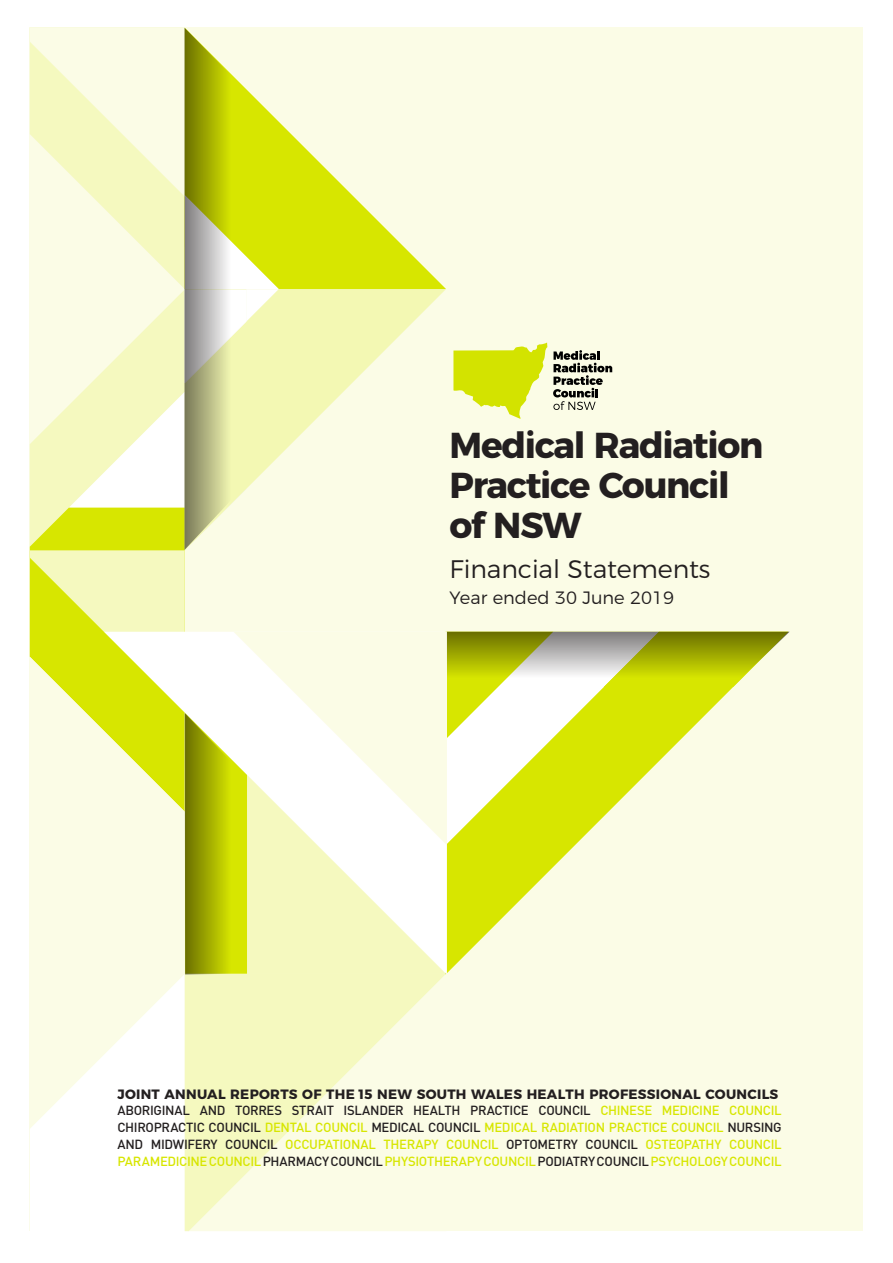
<style>
.page{position:relative;width:893px;height:1263px;background:#fff}
.page>*{position:absolute;margin:0;border:0;box-sizing:border-box;transform-origin:0 0}
.t1{font:700 36px/40.2px "Montserrat";letter-spacing:-.035em;color:#231f20}
.t2{font:300 25.35px "Montserrat";letter-spacing:-.005em;color:#231f20}
.t3{font:300 17.85px "Montserrat";color:#231f20}
.t4{font:700 13.5px "Montserrat";letter-spacing:.02em;color:#231f20}
.t5{font:500 13.05px/17px "DIN";letter-spacing:-.025em;color:#d7e600;text-align:justify}
.s1{color:#231f20}
</style>
<div class="page">
<div style="left:30px;top:28px;width:833px;height:1203px;background:#fbfce6"></div>
<svg style="left:279px;top:289px;width:167px;height:167px"></svg>
<svg style="left:279px;top:122px;width:167px;height:167px"></svg>
<svg style="left:279px;top:974px;width:167px;height:167px"></svg>
<svg style="left:447px;top:739px;width:234px;height:234px"></svg>
<svg style="left:447px;top:739px;width:212px;height:106px;fill:#d7e600"></svg>
<svg style="left:279px;top:845px;width:167px;height:129px;background:#f8fbd7"></svg>
<svg style="left:279px;top:678px;width:167px;height:167px"></svg>
<svg style="left:447px;top:632px;width:342px;height:107px"></svg>
<svg style="left:30px;top:28px;width:249px;height:1203px"></svg>
<svg style="left:453px;top:342px;width:94px;height:77px"></svg>
<svg style="left:553px;top:350px;width:59px;height:60px"></svg>
<p class="t1" style="left:450px;top:422px;width:315px">Medical Radiation<br>Practice Council of NSW</p>
<p class="t2" style="left:450px;top:549px;width:262px">Financial Statements</p>
<p class="t3" style="left:450px;top:583px;width:226px">Year ended 30 June 2019</p>
<p class="t4" style="left:117px;top:1083px;width:662px">JOINT ANNUAL REPORTS OF THE 15 NEW SOUTH WALES HEALTH PROFESSIONAL COUNCILS</p>
<p class="t5" style="left:117px;top:1102px;width:666px"><span class="s1">ABORIGINAL AND TORRES STRAIT ISLANDER HEALTH PRACTICE COUNCIL</span> CHINESE MEDICINE COUNCIL <span class="s1">CHIROPRACTIC COUNCIL</span> DENTAL COUNCIL <span class="s1">MEDICAL COUNCIL</span> MEDICAL RADIATION PRACTICE COUNCIL <span class="s1">NURSING AND MIDWIFERY COUNCIL</span> OCCUPATIONAL THERAPY COUNCIL <span class="s1">OPTOMETRY COUNCIL</span> OSTEOPATHY COUNCIL PARAMEDICINE COUNCIL <span class="s1">PHARMACY COUNCIL</span> PHYSIOTHERAPY COUNCIL <span class="s1">PODIATRY COUNCIL</span> PSYCHOLOGY COUNCIL</p>
</div>
